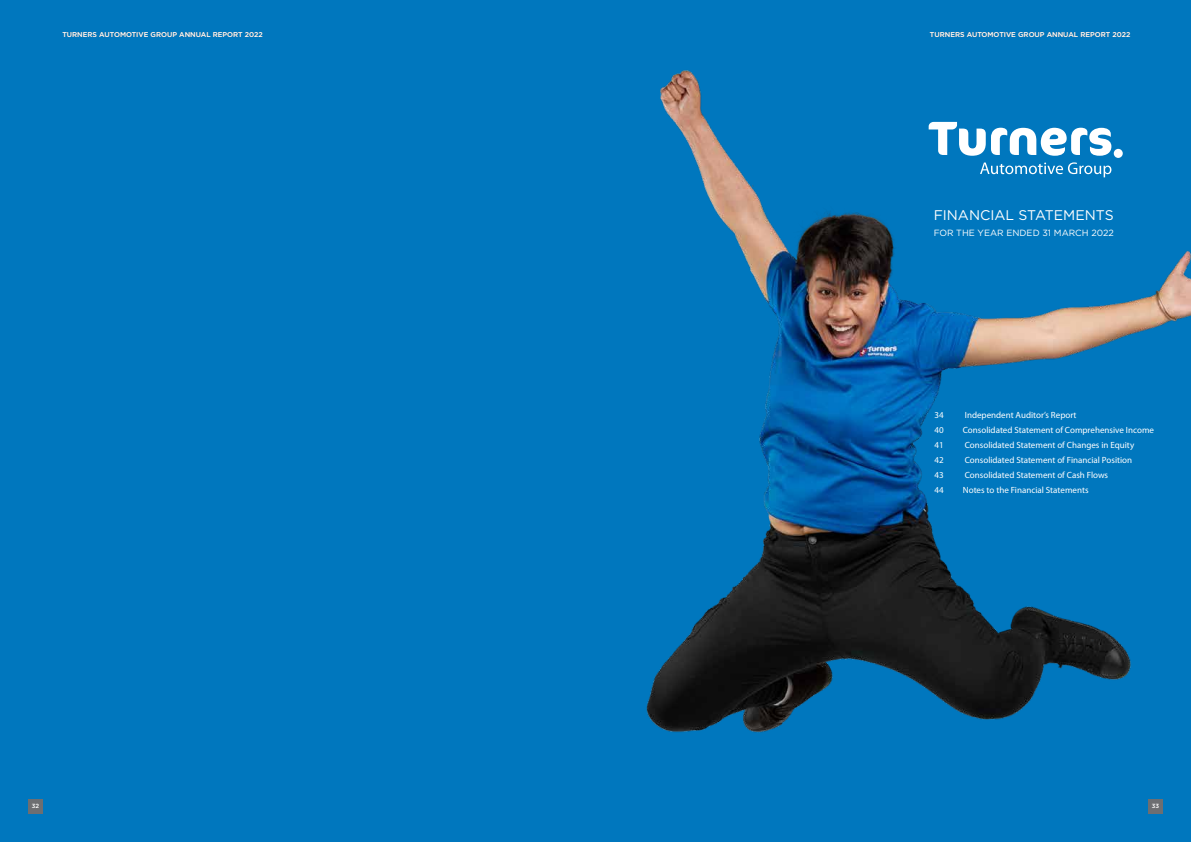
<style>
.page{position:relative;width:1191px;height:842px;background:#0077be}
.page>*{position:absolute;margin:0;border:0;box-sizing:border-box;transform-origin:0 0}
.t1{font:14px "Gotham";color:#fff}
.t2{font:9px "Myriad Pro";color:#fff}
.t3{font:9px "Gotham";color:#fff}
.t4{font:500 7px "Gotham";color:#fff}
.t5{font:500 6px "Gotham";color:#fff}
</style>
<div class="page">
<img style="left:646px;top:70px;width:545px;height:744px">
<div style="left:1148px;top:799px;width:14px;height:15px;background:#6d6e71"></div>
<div style="left:28px;top:799px;width:15px;height:15px;background:#6d6e71"></div>
<p class="t4" style="left:62px;top:30px;width:202px">TURNERS AUTOMOTIVE GROUP ANNUAL REPORT 2022</p>
<p class="t4" style="left:930px;top:30px;width:202px">TURNERS AUTOMOTIVE GROUP ANNUAL REPORT 2022</p>
<h1 class="t1" style="left:933px;top:206px;width:181px">FINANCIAL STATEMENTS</h1>
<p class="t3" style="left:933px;top:227px;width:182px">FOR THE YEAR ENDED 31 MARCH 2022</p>
<p class="t2" style="left:934px;top:410px;width:11px">34</p>
<p class="t2" style="left:964px;top:410px;width:113px">Independent Auditor’s Report</p>
<p class="t2" style="left:934px;top:425px;width:11px">40</p>
<p class="t2" style="left:962px;top:425px;width:193px">Consolidated Statement of Comprehensive Income</p>
<p class="t2" style="left:934px;top:440px;width:11px">41</p>
<p class="t2" style="left:964px;top:440px;width:171px">Consolidated Statement of Changes in Equity</p>
<p class="t2" style="left:934px;top:455px;width:11px">42</p>
<p class="t2" style="left:964px;top:455px;width:169px">Consolidated Statement of Financial Position</p>
<p class="t2" style="left:934px;top:469px;width:11px">43</p>
<p class="t2" style="left:964px;top:469px;width:145px">Consolidated Statement of Cash Flows</p>
<p class="t2" style="left:934px;top:484px;width:11px">44</p>
<p class="t2" style="left:962px;top:484px;width:127px">Notes to the Financial Statements</p>
<p class="t5" style="left:32px;top:802px;width:9px">32</p>
<p class="t5" style="left:1151px;top:802px;width:9px">33</p>
</div>
